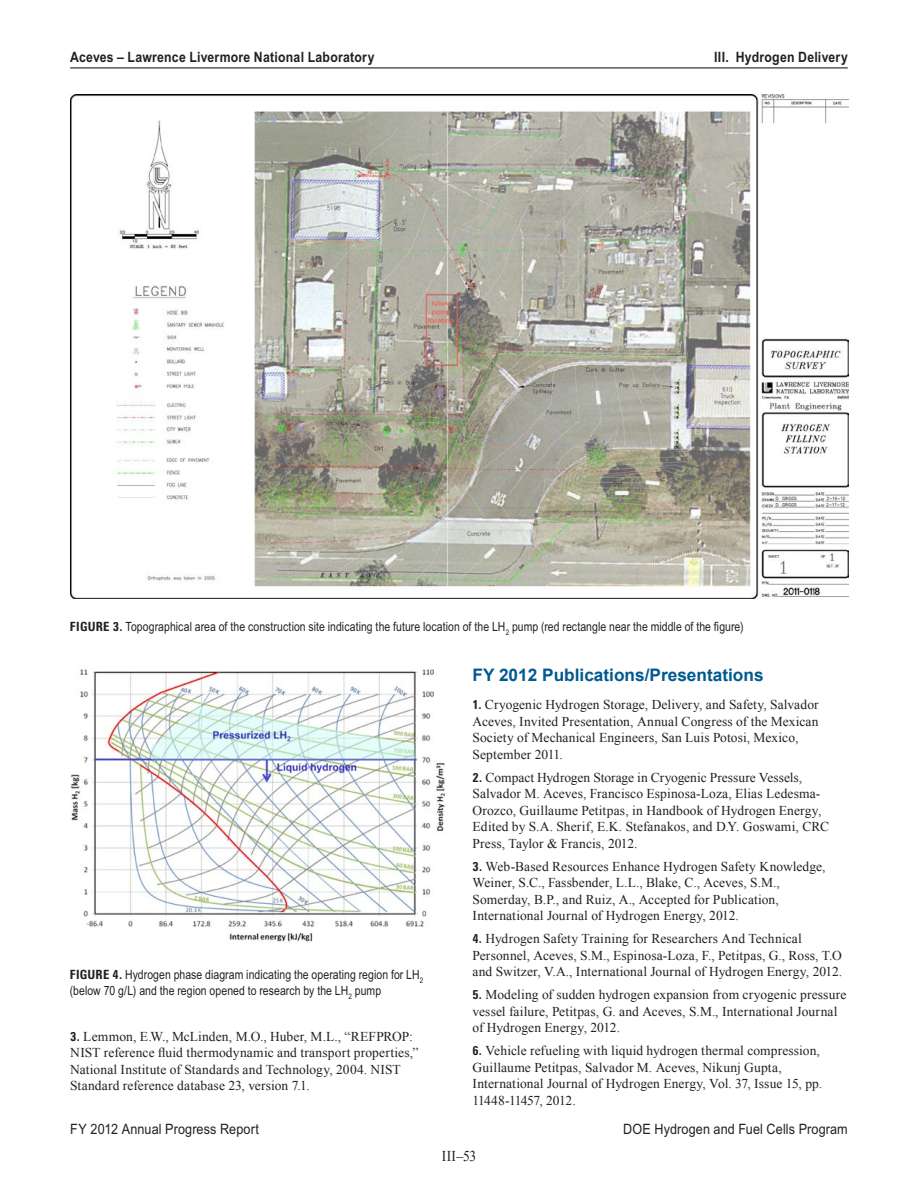
<style>
.page{position:relative;width:918px;height:1188px;background:#fff}
.page>*{position:absolute;margin:0;border:0;box-sizing:border-box;transform-origin:0 0}
._1_RptObjHead{font:700 17.25px "Arial";color:#005990}
.t1{font:15px "Times New Roman";color:#231f20;scale:.9 1}
.t2{font:14.25px "Arial Narrow MT Pro";letter-spacing:.01em;color:#231f20;scale:1.08 1}
._11_Header_L{font:700 14.25px "Arial Narrow MT Pro";letter-spacing:.015em;color:#231f20;scale:1.05 1}
._11_Header_R{font:700 14.25px "Arial Narrow MT Pro";letter-spacing:.015em;color:#231f20;scale:1.05 1}
._1_Reference{font:13.5px/16.5px "Times New Roman";letter-spacing:.01em;color:#231f20}
._1_FigureTitle{font:12.75px/15.8px "Arial Narrow MT Pro";letter-spacing:.01em;color:#231f20}
.s1{font-family:"Zurich BT";font-weight:700;font-stretch:condensed}
.s2{font-family:"Zurich BT";font-weight:700;font-stretch:condensed;font-size:12.75px}
</style>
<div class="page">
<hr style="left:70px;top:67px;width:778px;height:1px;background:#231f20">
<img style="left:70px;top:95px;width:778px;height:503px">
<img style="left:70px;top:669px;width:376px;height:273px">
<p class="_11_Header_L" style="left:70px;top:49px;width:291px">Aceves – Lawrence Livermore National Laboratory</p>
<p class="_11_Header_R" style="left:714px;top:48px;width:129px">III. Hydrogen Delivery</p>
<p class="_1_FigureTitle" style="left:70px;top:619px;width:675px"><span class="s1">FIGURE 3.</span> Topographical area of the construction site indicating the future location of the LH<sub>2</sub> pump (red rectangle near the middle of the figure)</p>
<p class="_1_FigureTitle" style="left:70px;top:967px;width:355px"><span class="s1">FIGURE 4.</span> Hydrogen phase diagram indicating the operating region for LH<sub>2 </sub>(below 70 g/L) and the region opened to research by the LH<sub>2</sub> pump</p>
<p class="_1_Reference" style="left:70px;top:1028px;width:350px"><span class="s2">3.</span> Lemmon, E.W., McLinden, M.O., Huber, M.L., “REFPROP:<br>NIST reference fluid thermodynamic and transport properties,” National Institute of Standards and Technology, 2004. NIST Standard reference database 23, version 7.1.</p>
<p class="_1_RptObjHead" style="left:472px;top:663px;width:293px">FY 2012 Publications/Presentations</p>
<p class="_1_Reference" style="left:472px;top:696px;width:348px"><span class="s2">1.</span> Cryogenic Hydrogen Storage, Delivery, and Safety, Salvador Aceves, Invited Presentation, Annual Congress of the Mexican Society of Mechanical Engineers, San Luis Potosi, Mexico, September 2011.</p>
<p class="_1_Reference" style="left:472px;top:769px;width:358px"><span class="s2">2.</span> Compact Hydrogen Storage in Cryogenic Pressure Vessels, Salvador M. Aceves, Francisco Espinosa-Loza, Elias Ledesma-Orozco, Guillaume Petitpas, in Handbook of Hydrogen Energy, Edited by S.A. Sherif, E.K. Stefanakos, and D.Y. Goswami, CRC Press, Taylor &amp; Francis, 2012.</p>
<p class="_1_Reference" style="left:472px;top:858px;width:355px"><span class="s2">3.</span> Web-Based Resources Enhance Hydrogen Safety Knowledge, Weiner, S.C., Fassbender, L.L., Blake, C., Aceves, S.M., Somerday, B.P., and Ruiz, A., Accepted for Publication, International Journal of Hydrogen Energy, 2012.</p>
<p class="_1_Reference" style="left:472px;top:930px;width:371px"><span class="s2">4.</span> Hydrogen Safety Training for Researchers And Technical<br>Personnel, Aceves, S.M., Espinosa-Loza, F., Petitpas, G., Ross, T.O and Switzer, V.A., International Journal of Hydrogen Energy, 2012.</p>
<p class="_1_Reference" style="left:472px;top:986px;width:375px"><span class="s2">5.</span> Modeling of sudden hydrogen expansion from cryogenic pressure vessel failure, Petitpas, G. and Aceves, S.M., International Journal of Hydrogen Energy, 2012.</p>
<p class="_1_Reference" style="left:472px;top:1042px;width:351px"><span class="s2">6.</span> Vehicle refueling with liquid hydrogen thermal compression, Guillaume Petitpas, Salvador M. Aceves, Nikunj Gupta, International Journal of Hydrogen Energy, Vol. 37, Issue 15, pp.<br>11448-11457, 2012.</p>
<p class="t2" style="left:70px;top:1120px;width:176px">FY 2012 Annual Progress Report</p>
<p class="t2" style="left:623px;top:1121px;width:210px">DOE Hydrogen and Fuel Cells Program</p>
<p class="t1" style="left:442px;top:1146px;width:40px">III–53</p>
</div>
